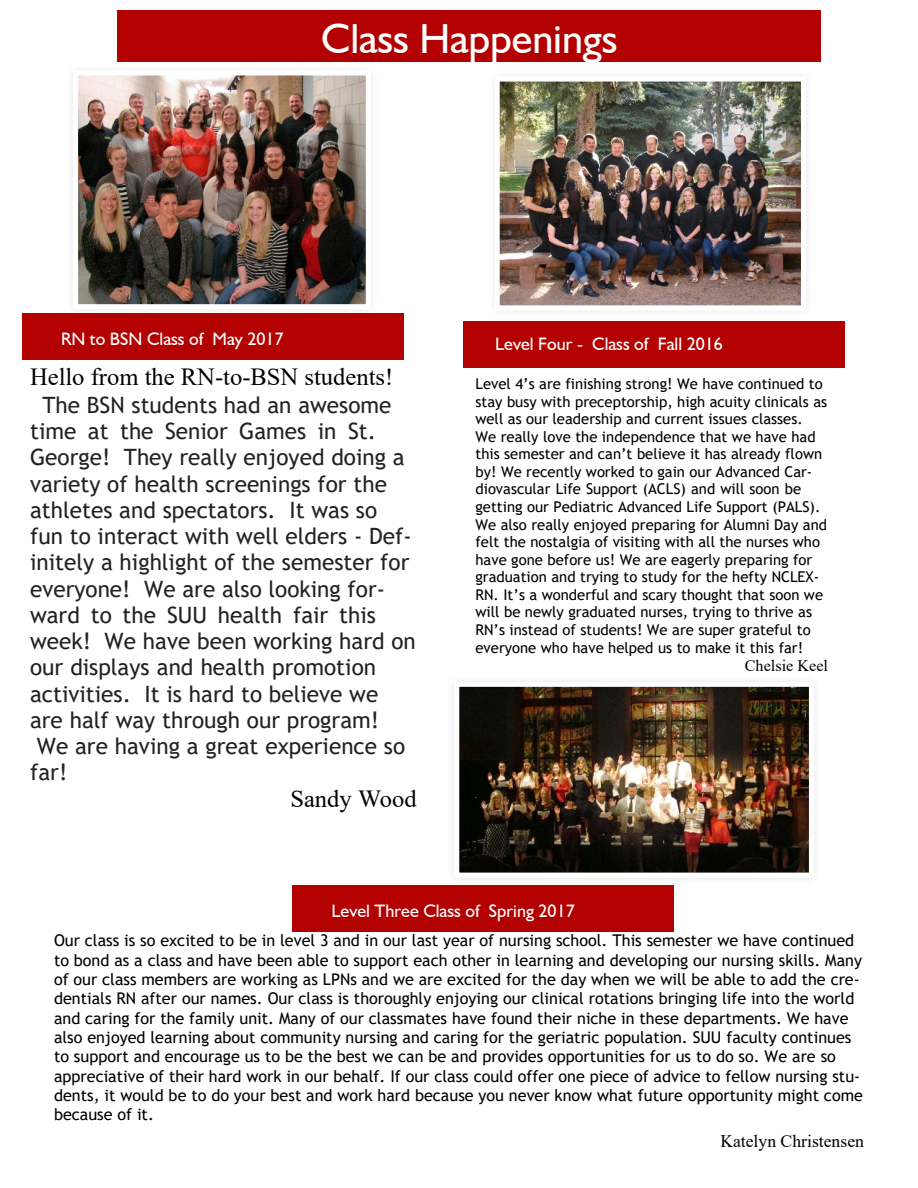
<style>
.page{position:relative;width:918px;height:1188px;background:#fff}
.page>*{position:absolute;margin:0;border:0;box-sizing:border-box;transform-origin:0 0}
.t1{font:42px "Humanist 521 BT";color:#fff}
.t2{font:24.6px "Times New Roman";color:#000}
.t3{font:22.5px "Trebuchet MS";color:#222}
.t4{font:18px "Humanist 521 BT";color:#fff}
.t5{font:17.7px "Times New Roman";color:#000}
.t6{font:16.2px/19.4px "Trebuchet MS";color:#000}
.t7{font:16.2px "Times New Roman";color:#000}
.t8{font:14.85px/17.5px "Trebuchet MS";color:#000}
</style>
<div class="page">
<div style="left:22px;top:313px;width:382px;height:46px;background:#b30000"></div>
<div style="left:118px;top:11px;width:703px;height:51px;background:#b30000"></div>
<img style="left:72px;top:60px;width:300px;height:245px">
<img style="left:79px;top:76px;width:286px;height:227px">
<div style="left:73px;top:70px;width:298px;height:239px;border:5px solid #fff"></div>
<img style="left:500px;top:82px;width:300px;height:223px">
<div style="left:494px;top:76px;width:312px;height:235px;border:5px solid #fff"></div>
<div style="left:463px;top:321px;width:382px;height:46px;background:#b30000"></div>
<img style="left:460px;top:688px;width:348px;height:184px">
<div style="left:454px;top:682px;width:360px;height:196px;border:5px solid #fff"></div>
<div style="left:292px;top:885px;width:382px;height:47px;background:#b30000"></div>
<h1 class="t1" style="left:321px;top:21px;width:298px">Class Happenings</h1>
<p class="t4" style="left:61px;top:331px;width:224px">RN to BSN Class of May 2017</p>
<h2 class="t2" style="left:30px;top:368px;width:365px">Hello from the RN-to-BSN students!</h2>
<h3 class="t3" style="left:42px;top:396px;width:351px">The BSN students had an awesome</h3>
<h3 class="t3" style="left:30px;top:423px;width:347px">time at the Senior Games in St.</h3>
<h3 class="t3" style="left:30px;top:449px;width:376px">George! They really enjoyed doing a</h3>
<h3 class="t3" style="left:30px;top:475px;width:359px">variety of health screenings for the</h3>
<h3 class="t3" style="left:30px;top:501px;width:349px">athletes and spectators. It was so</h3>
<h3 class="t3" style="left:30px;top:528px;width:383px">fun to interact with well elders - Def-</h3>
<h3 class="t3" style="left:30px;top:554px;width:381px">initely a highlight of the semester for</h3>
<h3 class="t3" style="left:30px;top:580px;width:356px">everyone! We are also looking for-</h3>
<h3 class="t3" style="left:30px;top:606px;width:347px">ward to the SUU health fair this</h3>
<h3 class="t3" style="left:30px;top:633px;width:387px">week! We have been working hard on</h3>
<h3 class="t3" style="left:30px;top:659px;width:347px">our displays and health promotion</h3>
<h3 class="t3" style="left:30px;top:685px;width:350px">activities. It is hard to believe we</h3>
<h3 class="t3" style="left:30px;top:711px;width:351px">are half way through our program!</h3>
<h3 class="t3" style="left:37px;top:737px;width:370px">We are having a great experience so</h3>
<h3 class="t3" style="left:30px;top:764px;width:39px">far!</h3>
<h2 class="t2" style="left:290px;top:790px;width:128px">Sandy Wood</h2>
<p class="t4" style="left:495px;top:336px;width:229px">Level Four - Class of Fall 2016</p>
<p class="t8" style="left:475px;top:376px;width:353px">Level 4’s are finishing strong! We have continued to stay busy with preceptorship, high acuity clinicals as well as our leadership and current issues classes.<br>We really love the independence that we have had this semester and can’t believe it has already flown by! We recently worked to gain our Advanced Car&shy;diovascular Life Support (ACLS) and will soon be getting our Pediatric Advanced Life Support (PALS).<br>We also really enjoyed preparing for Alumni Day and felt the nostalgia of visiting with all the nurses who have gone before us! We are eagerly preparing for graduation and trying to study for the hefty NCLEX-RN. It’s a wonderful and scary thought that soon we will be newly graduated nurses, trying to thrive as RN’s instead of students! We are super grateful to everyone who have helped us to make it this far!</p>
<p class="t7" style="left:745px;top:659px;width:85px">Chelsie Keel</p>
<p class="t4" style="left:332px;top:904px;width:245px">Level Three Class of Spring 2017</p>
<p class="t6" style="left:54px;top:932px;width:810px">Our class is so excited to be in level 3 and in our last year of nursing school. This semester we have continued to bond as a class and have been able to support each other in learning and developing our nursing skills. Many of our class members are working as LPNs and we are excited for the day when we will be able to add the cre&shy;dentials RN after our names. Our class is thoroughly enjoying our clinical rotations bringing life into the world and caring for the family unit. Many of our classmates have found their niche in these departments. We have also enjoyed learning about community nursing and caring for the geriatric population. SUU faculty continues to support and encourage us to be the best we can be and provides opportunities for us to do so. We are so appreciative of their hard work in our behalf. If our class could offer one piece of advice to fellow nursing stu&shy;dents, it would be to do your best and work hard because you never know what future opportunity might come because of it.</p>
<p class="t5" style="left:720px;top:1135px;width:145px">Katelyn Christensen</p>
</div>
